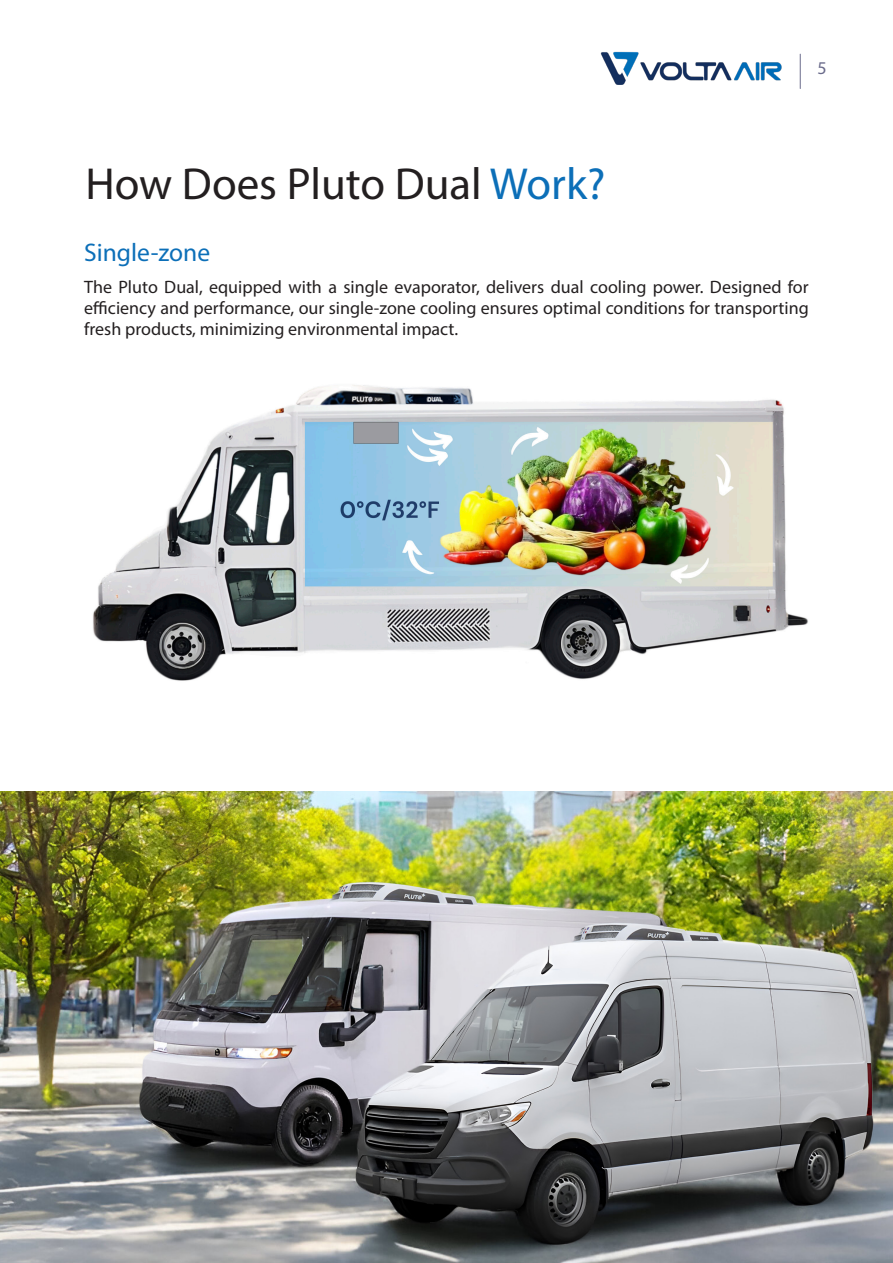
<style>
.page{position:relative;width:893px;height:1263px;background:#fff}
.page>*{position:absolute;margin:0;border:0;box-sizing:border-box;transform-origin:0 0}
.t1{font:45px "Myriad Pro";color:#231f20}
.t2{font:25.5px "Myriad Pro";color:#0c6fb8}
.t3{font:18px/21px "Myriad Pro";color:#231f20;text-align:justify}
.t4{font:18px "Myriad Pro";color:#6a6b8b}
.s1{color:#0c6fb8}
</style>
<div class="page">
<img style="left:93px;top:385px;width:715px;height:296px">
<img style="left:0;top:791px;width:893px;height:472px">
<img style="left:76px;top:813px;width:817px;height:447px">
<hr style="left:800px;top:54px;width:1px;height:35px;background:#6a6b8b">
<img style="left:600px;top:51px;width:182px;height:34px">
<p class="t4" style="left:817px;top:57px;width:11px">5</p>
<p class="t1" style="left:85px;top:156px;width:521px">How Does Pluto Dual <span class="s1">Work?</span></p>
<p class="t2" style="left:84px;top:236px;width:127px">Single-zone</p>
<p class="t3" style="left:84px;top:276px;width:726px">The Pluto Dual, equipped with a single evaporator, delivers dual cooling power. Designed for efficiency and performance, our single-zone cooling ensures optimal conditions for transporting fresh products, minimizing environmental impact.</p>
</div>
